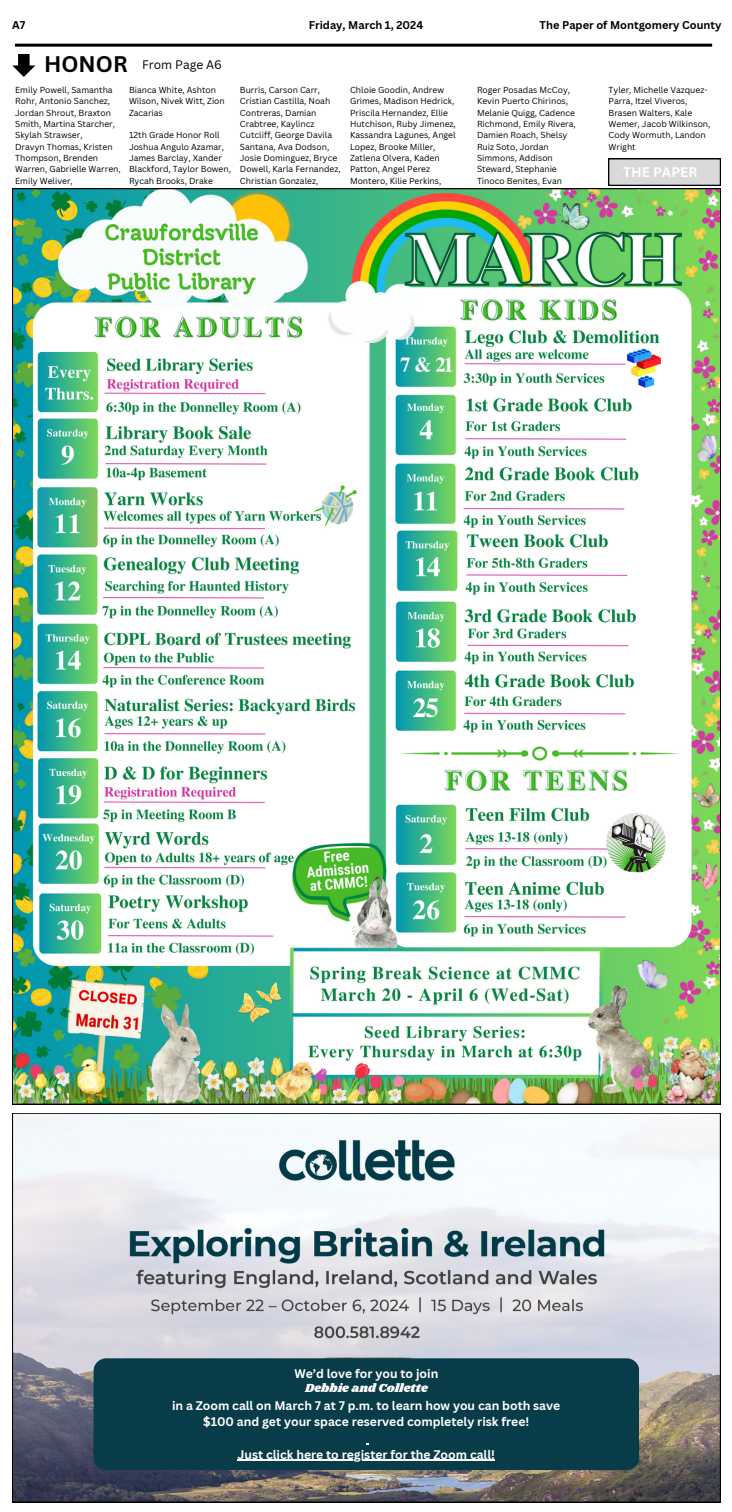
<style>
.page{position:relative;width:732px;height:1512px;background:#fff}
.page>*{position:absolute;margin:0;border:0;box-sizing:border-box;transform-origin:0 0}
.t1{font:700 13.4px "Canva Sans";color:#fff}
.t2{font:700 12.1px/16.2px "Canva Sans";color:#fff;text-align:center}
.t3{font:12.1px "Shrikhand";color:#fff}
.t4{font:12px "Canva Sans";color:#000}
.t5{font:700 11px "Canva Sans";color:#000}
.t6{font:8.5px/11.3px "Canva Sans";color:#000}
.s1{font-weight:700;font-size:22px}
</style>
<div class="page">
<img style="left:12px;top:188px;width:708px;height:916px">
<svg style="left:12px;top:1113px;width:708px;height:389px"></svg>
<div style="left:93px;top:1358px;width:545px;height:112px;background:#093c49;border-radius:13px"></div>
<hr style="left:237px;top:1460px;width:258px;height:1px;background:#fff">
<svg style="left:12px;top:54px;width:23px;height:23px"></svg>
<hr style="left:15px;top:44px;width:696px;height:3px;background:#000">
<svg style="left:608px;top:159px;width:112px;height:26px;background:#cfcfcf"></svg>
<p class="t5" style="left:12px;top:17px;width:15px">A7</p>
<p class="t5" style="left:308px;top:17px;width:116px">Friday, March 1, 2024</p>
<p class="t5" style="left:539px;top:17px;width:183px">The Paper of Montgomery County</p>
<h3 class="t4" style="left:44px;top:56px;width:179px"><span class="s1">HONOR</span> From Page A6</h3>
<p class="t6" style="left:15px;top:84px;width:107px">Emily Powell, Samantha<br>Rohr, Antonio Sanchez,<br>Jordan Shrout, Braxton<br>Smith, Martina Starcher,<br>Skylah Strawser,<br>Dravyn Thomas, Kristen<br>Thompson, Brenden<br>Warren, Gabrielle Warren,<br>Emily Weliver,</p>
<p class="t6" style="left:129px;top:84px;width:97px">Bianca White, Ashton<br>Wilson, Nivek Witt, Zion<br>Zacarias</p>
<p class="t6" style="left:129px;top:129px;width:103px">12th Grade Honor Roll<br>Joshua Angulo Azamar,<br>James Barclay, Xander<br>Blackford, Taylor Bowen,<br>Rycah Brooks, Drake</p>
<p class="t6" style="left:240px;top:84px;width:102px">Burris, Carson Carr,<br>Cristian Castilla, Noah<br>Contreras, Damian<br>Crabtree, Kaylincz<br>Cutcliff, George Davila<br>Santana, Ava Dodson,<br>Josie Dominguez, Bryce<br>Dowell, Karla Fernandez,<br>Christian Gonzalez,</p>
<p class="t6" style="left:350px;top:84px;width:107px">Chloie Goodin, Andrew<br>Grimes, Madison Hedrick,<br>Priscila Hernandez, Ellie<br>Hutchison, Ruby Jimenez,<br>Kassandra Lagunes, Angel<br>Lopez, Brooke Miller,<br>Zatlena Olvera, Kaden<br>Patton, Angel Perez<br>Montero, Kilie Perkins,</p>
<p class="t6" style="left:476px;top:84px;width:100px">Roger Posadas McCoy,<br>Kevin Puerto Chirinos,<br>Melanie Quigg, Cadence<br>Richmond, Emily Rivera,<br>Damien Roach, Shelsy<br>Ruiz Soto, Jordan<br>Simmons, Addison<br>Steward, Stephanie<br>Tinoco Benites, Evan</p>
<p class="t6" style="left:608px;top:84px;width:103px">Tyler, Michelle Vazquez-<br>Parra, Itzel Viveros,<br>Brasen Walters, Kale<br>Wemer, Jacob Wilkinson,<br>Cody Wormuth, Landon<br>Wright</p>
<h1 class="t1" style="left:622px;top:163px;width:76px">THE PAPER</h1>
<h2 class="t2" style="left:294px;top:1365px;width:145px">We’d love for you to join</h2>
<h2 class="t3" style="left:305px;top:1380px;width:124px">Debbie and Collette</h2>
<h2 class="t2" style="left:172px;top:1397px;width:389px">in a Zoom call on March 7 at 7 p.m. to learn how you can both save $100 and get your space reserved completely risk free!</h2>
<h2 class="t2" style="left:237px;top:1446px;width:259px">Just click here to register for the Zoom call!</h2>
</div>
